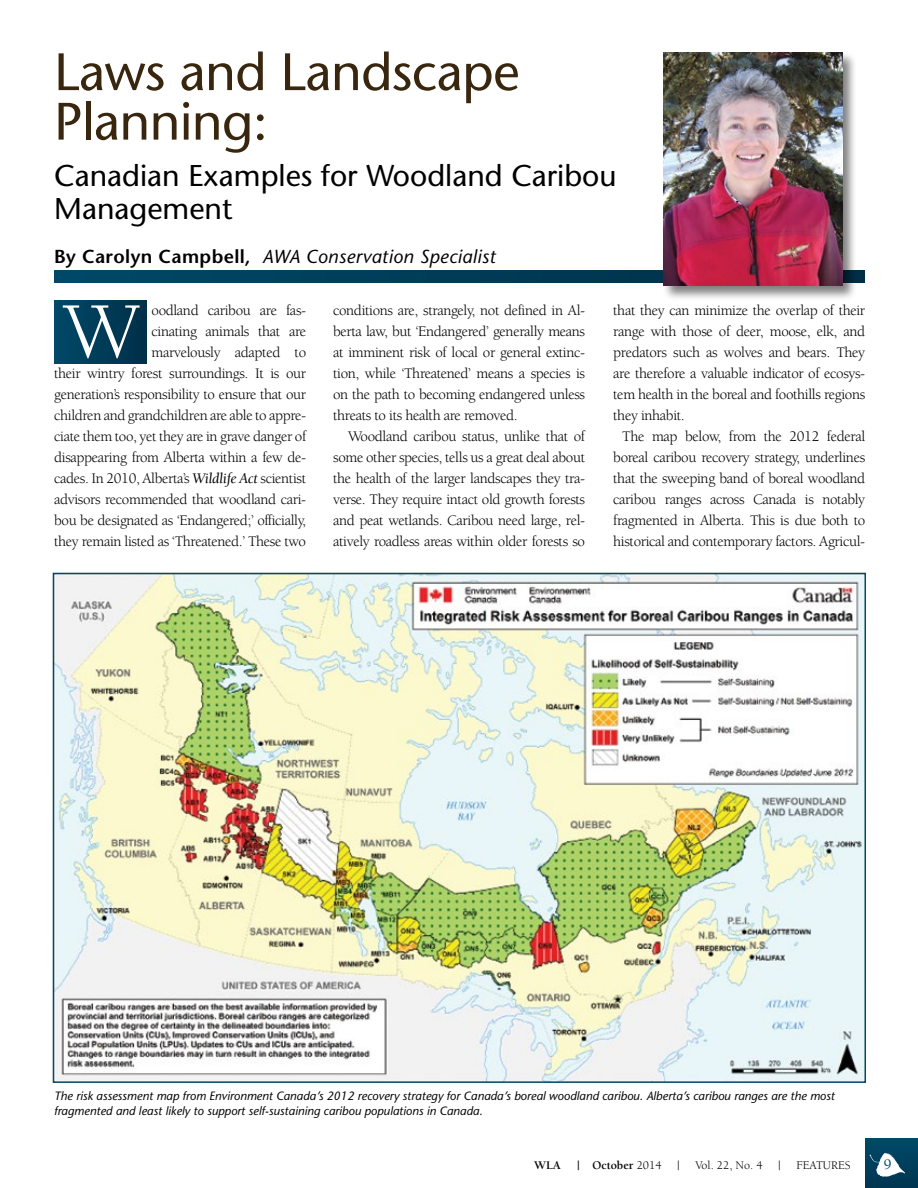
<style>
.page{position:relative;width:918px;height:1188px;background:#fff}
.page>*{position:absolute;margin:0;border:0;box-sizing:border-box;transform-origin:0 0}
.t1{font:81.15px "Berkeley";color:#fff}
.t2{font:52.5px/49.5px "Stone Sans";letter-spacing:-.01em;color:#39260e}
.t3{font:30px/33px "Stone Sans";color:#000}
.t4{font:italic 18.75px "Stone Sans";letter-spacing:.02em;color:#000}
.t5{font:15px/21px "Berkeley";letter-spacing:-.025em;color:#000;text-align:justify}
.t6{font:500 15px "Berkeley";color:#004968}
.t7{font:italic 12px/15px "Stone Sans";color:#000}
.t8{font:12px "Berkeley";color:#000}
.t9{font:700 12px "Berkeley";color:#000}
.s1{font-weight:600;font-style:normal}
.s2{font-style:italic}
.s3{font-weight:400}
</style>
<div class="page">
<div style="left:865px;top:1139px;width:53px;height:49px;background:linear-gradient(to right,#00405c,#003f5c)"></div>
<svg style="left:870px;top:1153px;width:35px;height:24px"></svg>
<div style="left:54px;top:300px;width:93px;height:63px;background:linear-gradient(to right,#004968,#002f48)"></div>
<div style="left:54px;top:270px;width:810px;height:13px;background:#003f5b"></div>
<div style="left:662px;top:51px;width:195px;height:250px;background:#000;opacity:.5"></div>
<img style="left:664px;top:52px;width:178px;height:234px">
<img style="left:56px;top:576px;width:807px;height:504px">
<h2 class="t2" style="left:54px;top:47px;width:467px">Laws and Landscape<br>Planning:</h2>
<h3 class="t3" style="left:54px;top:159px;width:564px">Canadian Examples for Woodland Caribou<br>Management</h3>
<p class="t4" style="left:54px;top:245px;width:443px"><span class="s1">By Carolyn Campbell,</span> AWA Conservation Specialist</p>
<p class="t5" style="left:54px;top:300px;width:254px;text-align:right">oodland caribou are fas-<br>cinating animals that are<br>marvelously adapted to<br>their wintry forest surroundings. It is our generation’s responsibility to ensure that our children and grandchildren are able to appre&shy;ciate them too, yet they are in grave danger of disappearing from Alberta within a few de&shy;cades. In 2010, Alberta’s <span class="s2">Wildlife Act</span> scientist advisors recommended that woodland cari&shy;bou be designated as ‘Endangered;’ officially, they remain listed as ‘Threatened.’ These two</p>
<p class="t5" style="left:333px;top:300px;width:254px">conditions are, strangely, not defined in Al&shy;berta law, but ‘Endangered’ generally means at imminent risk of local or general extinc&shy;tion, while ‘Threatened’ means a species is on the path to becoming endangered unless threats to its health are removed.</p>
<h1 class="t1" style="left:63px;top:289px;width:78px">W</h1>
<p class="t5" style="left:333px;top:426px;width:254px;text-indent:15px">Woodland caribou status, unlike that of some other species, tells us a great deal about the health of the larger landscapes they tra&shy;verse. They require intact old growth forests and peat wetlands. Caribou need large, rel&shy;atively roadless areas within older forests so</p>
<p class="t5" style="left:613px;top:300px;width:253px">that they can minimize the overlap of their</p>
<p class="t5" style="left:613px;top:321px;width:254px">range with those of deer, moose, elk, and</p>
<p class="t5" style="left:613px;top:342px;width:253px">predators such as wolves and bears. They</p>
<p class="t5" style="left:613px;top:363px;width:254px">are therefore a valuable indicator of ecosys-</p>
<p class="t5" style="left:613px;top:384px;width:253px">tem health in the boreal and foothills regions</p>
<p class="t5" style="left:613px;top:405px;width:73px">they inhabit.</p>
<p class="t5" style="left:622px;top:426px;width:245px">The map below, from the 2012 federal</p>
<p class="t5" style="left:613px;top:447px;width:253px">boreal caribou recovery strategy, underlines</p>
<p class="t5" style="left:613px;top:468px;width:254px">that the sweeping band of boreal woodland</p>
<p class="t5" style="left:613px;top:489px;width:254px">caribou ranges across Canada is notably</p>
<p class="t5" style="left:613px;top:510px;width:254px">fragmented in Alberta. This is due both to</p>
<p class="t5" style="left:613px;top:531px;width:254px">historical and contemporary factors. Agricul-</p>
<p class="t7" style="left:54px;top:1088px;width:782px">The risk assessment map from Environment Canada’s 2012 recovery strategy for Canada’s boreal woodland caribou. Alberta’s caribou ranges are the most fragmented and least likely to support self-sustaining caribou populations in Canada.</p>
<p class="t9" style="left:534px;top:1159px;width:28px">WLA</p>
<p class="t9" style="left:577px;top:1159px;width:86px">| October <span class="s3">2014</span></p>
<p class="t8" style="left:677px;top:1159px;width:4px">|</p>
<p class="t8" style="left:695px;top:1159px;width:69px">Vol. 22, No. 4</p>
<p class="t8" style="left:778px;top:1159px;width:4px">|</p>
<p class="t8" style="left:796px;top:1159px;width:56px">FEATURES</p>
<p class="t6" style="left:883px;top:1157px;width:11px">A9</p>
</div>
